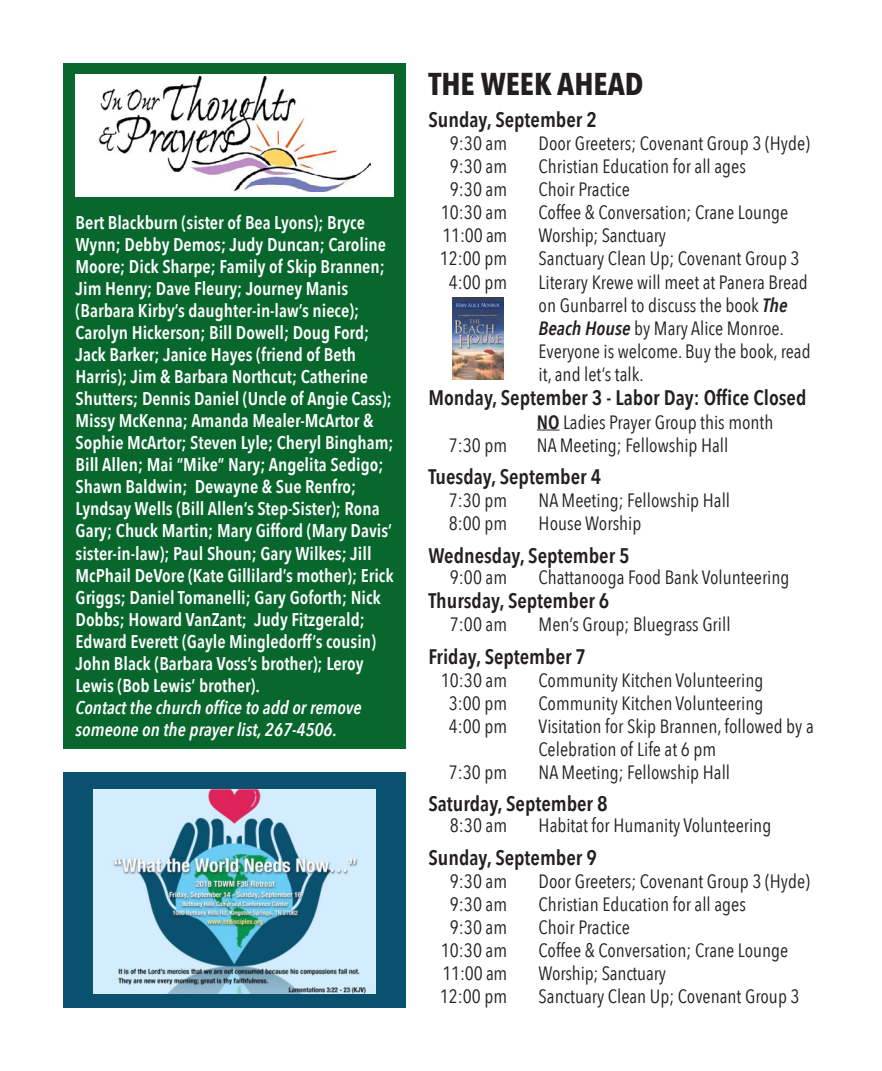
<style>
.page{position:relative;width:882px;height:1071px;background:#fff}
.page>*{position:absolute;margin:0;border:0;box-sizing:border-box;transform-origin:0 0}
.t1{font:700 31.5px "Avenir Next Condensed";color:#231f20}
.t2{font:600 21px "Avenir Next Condensed";color:#231f20}
.t3{font:19.25px/23.1px "Avenir Next Condensed";color:#231f20}
.t4{font:600 18.38px/22.1px "Avenir Next Condensed";color:#fff}
.t5{font:italic 600 18.38px/22.1px "Avenir Next Condensed";color:#fff}
.s1{font-weight:600;font-style:italic}
.s2{font-weight:600}
</style>
<div class="page">
<svg style="left:537px;top:430px;width:23px;height:1px"></svg>
<div style="left:63px;top:63px;width:343px;height:685px;background:#07672c"></div>
<div style="left:76px;top:74px;width:318px;height:123px;background:#fff"></div>
<img style="left:98px;top:77px;width:272px;height:115px">
<div style="left:63px;top:772px;width:343px;height:236px;background:#0a516f"></div>
<img style="left:94px;top:789px;width:282px;height:205px">
<img style="left:452px;top:297px;width:52px;height:82px">
<p class="t4" style="left:76px;top:211px;width:320px">Bert Blackburn (sister of Bea Lyons); Bryce Wynn; Debby Demos; Judy Duncan; Caroline Moore; Dick Sharpe; Family of Skip Brannen; Jim Henry; Dave Fleury; Journey Manis (Barbara Kirby’s daughter-in-law’s niece); Carolyn Hickerson; Bill Dowell; Doug Ford; Jack Barker; Janice Hayes (friend of Beth Harris); Jim &amp; Barbara Northcut; Catherine Shutters; Dennis Daniel (Uncle of Angie Cass); Missy McKenna; Amanda Mealer-McArtor &amp; Sophie McArtor; Steven Lyle; Cheryl Bingham; Bill Allen; Mai “Mike” Nary; Angelita Sedigo; Shawn Baldwin; Dewayne &amp; Sue Renfro; Lyndsay Wells (Bill Allen’s Step-Sister); Rona Gary; Chuck Martin; Mary Gifford (Mary Davis’ sister-in-law); Paul Shoun; Gary Wilkes; Jill McPhail DeVore (Kate Gillilard’s mother); Erick Griggs; Daniel Tomanelli; Gary Goforth; Nick Dobbs; Howard VanZant; Judy Fitzgerald; Edward Everett (Gayle Mingledorff’s cousin)<br>John Black (Barbara Voss’s brother); Leroy Lewis (Bob Lewis’ brother).</p>
<p class="t5" style="left:76px;top:696px;width:288px">Contact the church office to add or remove someone on the prayer list, 267-4506.</p>
<p class="t1" style="left:428px;top:64px;width:217px">THE WEEK AHEAD</p>
<p class="t2" style="left:428px;top:101px;width:170px">Sunday, September 2</p>
<p class="t3" style="left:450px;top:131px;width:59px">9:30 am</p>
<p class="t3" style="left:539px;top:131px;width:273px">Door Greeters; Covenant Group 3 (Hyde)</p>
<p class="t3" style="left:450px;top:154px;width:59px">9:30 am</p>
<p class="t3" style="left:539px;top:154px;width:209px">Christian Education for all ages</p>
<p class="t3" style="left:450px;top:177px;width:59px">9:30 am</p>
<p class="t3" style="left:539px;top:177px;width:93px">Choir Practice</p>
<p class="t3" style="left:441px;top:200px;width:68px">10:30 am</p>
<p class="t3" style="left:539px;top:200px;width:251px">Coffee &amp; Conversation; Crane Lounge</p>
<p class="t3" style="left:442px;top:223px;width:66px">11:00 am</p>
<p class="t3" style="left:539px;top:223px;width:129px">Worship; Sanctuary</p>
<p class="t3" style="left:440px;top:246px;width:69px">12:00 pm</p>
<p class="t3" style="left:539px;top:246px;width:262px">Sanctuary Clean Up; Covenant Group 3</p>
<p class="t3" style="left:449px;top:269px;width:60px">4:00 pm</p>
<p class="t3" style="left:539px;top:269px;width:271px">Literary Krewe will meet at Panera Bread</p>
<p class="t3" style="left:539px;top:292px;width:274px">on Gunbarrel to discuss the book <span class="s1">The<br>Beach House</span> by Mary Alice Monroe.<br>Everyone is welcome. Buy the book, read it, and let’s talk.</p>
<p class="t2" style="left:428px;top:380px;width:380px">Monday, September 3 - Labor Day: Office Closed</p>
<p class="t3" style="left:537px;top:409px;width:238px"><span class="s2">NO</span> Ladies Prayer Group this month</p>
<p class="t3" style="left:449px;top:432px;width:60px">7:30 pm</p>
<p class="t3" style="left:537px;top:432px;width:193px">NA Meeting; Fellowship Hall</p>
<p class="t2" style="left:428px;top:459px;width:174px">Tuesday, September 4</p>
<p class="t3" style="left:449px;top:488px;width:60px">7:30 pm</p>
<p class="t3" style="left:539px;top:488px;width:193px">NA Meeting; Fellowship Hall</p>
<p class="t3" style="left:449px;top:511px;width:60px">8:00 pm</p>
<p class="t3" style="left:539px;top:511px;width:104px">House Worship</p>
<p class="t2" style="left:428px;top:537px;width:203px">Wednesday, September 5</p>
<p class="t3" style="left:450px;top:564px;width:59px">9:00 am</p>
<p class="t3" style="left:539px;top:564px;width:252px">Chattanooga Food Bank Volunteering</p>
<p class="t2" style="left:428px;top:583px;width:183px">Thursday, September 6</p>
<p class="t3" style="left:450px;top:612px;width:59px">7:00 am</p>
<p class="t3" style="left:539px;top:612px;width:193px">Men’s Group; Bluegrass Grill</p>
<p class="t2" style="left:428px;top:638px;width:159px">Friday, September 7</p>
<p class="t3" style="left:441px;top:667px;width:68px">10:30 am</p>
<p class="t3" style="left:539px;top:667px;width:226px">Community Kitchen Volunteering</p>
<p class="t3" style="left:449px;top:691px;width:60px">3:00 pm</p>
<p class="t3" style="left:539px;top:691px;width:226px">Community Kitchen Volunteering</p>
<p class="t3" style="left:449px;top:714px;width:60px">4:00 pm</p>
<p class="t3" style="left:539px;top:714px;width:277px">Visitation for Skip Brannen, followed by a</p>
<p class="t3" style="left:539px;top:737px;width:179px">Celebration of Life at 6 pm</p>
<p class="t3" style="left:449px;top:760px;width:60px">7:30 pm</p>
<p class="t3" style="left:539px;top:760px;width:193px">NA Meeting; Fellowship Hall</p>
<p class="t2" style="left:428px;top:786px;width:181px">Saturday, September 8</p>
<p class="t3" style="left:450px;top:813px;width:59px">8:30 am</p>
<p class="t3" style="left:539px;top:813px;width:234px">Habitat for Humanity Volunteering</p>
<p class="t2" style="left:428px;top:839px;width:170px">Sunday, September 9</p>
<p class="t3" style="left:450px;top:869px;width:59px">9:30 am</p>
<p class="t3" style="left:539px;top:869px;width:273px">Door Greeters; Covenant Group 3 (Hyde)</p>
<p class="t3" style="left:450px;top:892px;width:59px">9:30 am</p>
<p class="t3" style="left:539px;top:892px;width:209px">Christian Education for all ages</p>
<p class="t3" style="left:450px;top:915px;width:59px">9:30 am</p>
<p class="t3" style="left:539px;top:915px;width:93px">Choir Practice</p>
<p class="t3" style="left:441px;top:938px;width:68px">10:30 am</p>
<p class="t3" style="left:539px;top:938px;width:251px">Coffee &amp; Conversation; Crane Lounge</p>
<p class="t3" style="left:442px;top:961px;width:66px">11:00 am</p>
<p class="t3" style="left:539px;top:961px;width:129px">Worship; Sanctuary</p>
<p class="t3" style="left:440px;top:984px;width:69px">12:00 pm</p>
<p class="t3" style="left:539px;top:984px;width:262px">Sanctuary Clean Up; Covenant Group 3</p>
</div>
